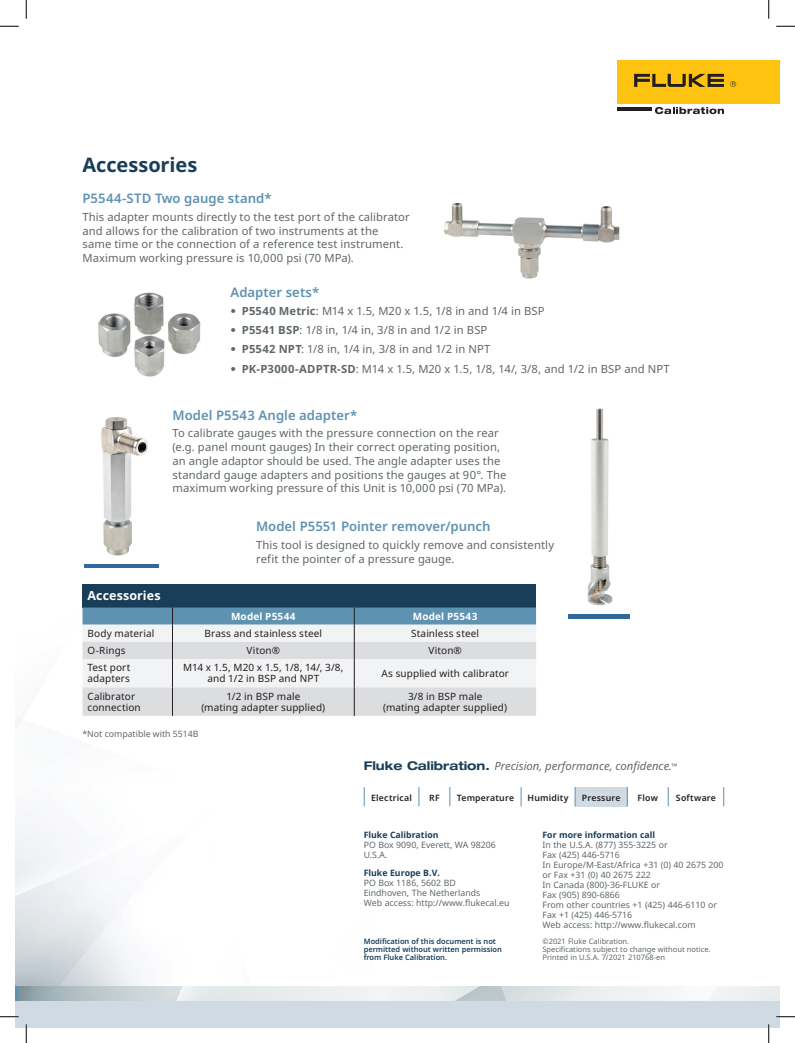
<style>
.page{position:relative;width:795px;height:1043px;background:#fff}
.page>*{position:absolute;margin:0;border:0;box-sizing:border-box;transform-origin:0 0}
.Specifications_heade{font:700 20px "Noto Sans";letter-spacing:-.005em;color:#193e58}
.Subhead_2{font:600 13.12px "Noto Sans";color:#5e92b1}
.Table_category_divid{font:700 12.5px "Noto Sans";letter-spacing:.005em;color:#fff}
.Body{font:11.25px/13.8px "Noto Sans";letter-spacing:.005em;color:#60676b}
.t1{font:italic 11.25px "Noto Sans";color:#60676b}
.Table_body_center_al{font:10px/11.2px "Noto Sans";letter-spacing:.01em;color:#231f20;text-align:center}
.Table_body_left_alig{font:10px/11.2px "Noto Sans";letter-spacing:.01em;color:#231f20}
.Table_spec_headers_c{font:700 10px "Noto Sans";letter-spacing:.015em;color:#fff}
.Sign_off_body{font:8.75px/10px "Noto Sans";color:#60676b}
.Sign_off_subheads{font:700 8.75px "Noto Sans";color:#193e58}
.t2{font:600 8.75px "Noto Sans";letter-spacing:.02em;color:#231f20}
.Image_caption___docu{font:8.75px "Noto Sans";color:#60676b}
.t3{font:7.5px/8.1px "Noto Sans";color:#60676b}
.Modification_copy{font:600 7.5px/8.1px "Noto Sans";letter-spacing:-.005em;color:#193e58}
.s1{font-family:"Helvetica Neue LT Pro";font-weight:700}
.s2{font-weight:700}
.s3{font-family:"Helvetica Neue LT Std";font-weight:700;font-style:normal;font-stretch:expanded;font-size:12px;color:#193e58}
.s4{font-size:7.5px}
</style>
<div class="page">
<img style="left:15px;top:567px;width:357px;height:419px">
<div style="left:618px;top:60px;width:162px;height:43px;background:#fec210"></div>
<svg style="left:634px;top:74px;width:90px;height:13px"></svg>
<svg style="left:730px;top:81px;width:6px;height:6px"></svg>
<hr style="left:618px;top:107px;width:34px;height:3px;background:#231f20">
<svg style="left:655px;top:107px;width:69px;height:7px"></svg>
<div style="left:82px;top:584px;width:454px;height:23px;background:#193e58"></div>
<svg style="left:82px;top:607px;width:454px;height:108px"></svg>
<img style="left:443px;top:203px;width:177px;height:76px">
<img style="left:98px;top:292px;width:103px;height:85px">
<svg style="left:84px;top:564px;width:75px;height:3px"></svg>
<img style="left:101px;top:417px;width:47px;height:139px">
<div style="left:569px;top:395px;width:61px;height:224px;background:#306a9c"></div>
<img style="left:569px;top:395px;width:61px;height:219px">
<div style="left:575px;top:787px;width:52px;height:19px;background:#d0dae3"></div>
<svg style="left:364px;top:787px;width:1px;height:19px"></svg>
<svg style="left:418px;top:787px;width:1px;height:19px"></svg>
<svg style="left:449px;top:787px;width:1px;height:19px"></svg>
<svg style="left:521px;top:787px;width:1px;height:19px"></svg>
<svg style="left:575px;top:787px;width:1px;height:19px"></svg>
<svg style="left:627px;top:787px;width:1px;height:19px"></svg>
<svg style="left:668px;top:787px;width:1px;height:19px"></svg>
<svg style="left:723px;top:787px;width:1px;height:19px"></svg>
<svg style="left:0;top:25px;width:19px;height:2px"></svg>
<svg style="left:776px;top:25px;width:19px;height:2px"></svg>
<svg style="left:25px;top:0;width:2px;height:19px"></svg>
<svg style="left:768px;top:0;width:2px;height:19px"></svg>
<svg style="left:0;top:986px;width:795px;height:56px"></svg>
<p class="Specifications_heade" style="left:82px;top:150px;width:116px">Accessories</p>
<p class="Subhead_2" style="left:82px;top:189px;width:191px">P5544-STD Two gauge stand*</p>
<p class="Body" style="left:82px;top:210px;width:329px">This adapter mounts directly to the test port of the calibrator and allows for the calibration of two instruments at the same time or the connection of a reference test instrument.<br>Maximum working pressure is 10,000 psi (70 MPa).</p>
<p class="Subhead_2" style="left:231px;top:283px;width:90px">Adapter sets*</p>
<p class="Body" style="left:231px;top:304px;width:315px"><span class="s1">•</span> <span class="s2">P5540 Metric</span>: M14 x 1.5, M20 x 1.5, 1/8 in and 1/4 in BSP</p>
<p class="Body" style="left:231px;top:323px;width:258px"><span class="s1">•</span> <span class="s2">P5541 BSP</span>: 1/8 in, 1/4 in, 3/8 in and 1/2 in BSP</p>
<p class="Body" style="left:231px;top:343px;width:261px"><span class="s1">•</span> <span class="s2">P5542 NPT</span>: 1/8 in, 1/4 in, 3/8 in and 1/2 in NPT</p>
<p class="Body" style="left:231px;top:362px;width:441px"><span class="s1">•</span> <span class="s2">PK-P3000-ADPTR-SD</span>: M14 x 1.5, M20 x 1.5, 1/8, 14/, 3/8, and 1/2 in BSP and NPT</p>
<p class="Subhead_2" style="left:172px;top:406px;width:186px">Model P5543 Angle adapter*</p>
<p class="Body" style="left:172px;top:426px;width:336px">To calibrate gauges with the pressure connection on the rear (e.g. panel mount gauges) In their correct operating position, an angle adaptor should be used. The angle adapter uses the standard gauge adapters and positions the gauges at 90°. The maximum working pressure of this Unit is 10,000 psi (70 MPa).</p>
<p class="Subhead_2" style="left:256px;top:517px;width:236px">Model P5551 Pointer remover/punch</p>
<p class="Body" style="left:256px;top:538px;width:299px">This tool is designed to quickly remove and consistently refit the pointer of a pressure gauge.</p>
<p class="Table_category_divid" style="left:88px;top:587px;width:75px">Accessories</p>
<p class="Table_spec_headers_c" style="left:231px;top:609px;width:66px">Model P5544</p>
<p class="Table_spec_headers_c" style="left:413px;top:609px;width:66px">Model P5543</p>
<p class="Table_body_left_alig" style="left:88px;top:628px;width:68px">Body material</p>
<p class="Table_body_center_al" style="left:205px;top:628px;width:119px">Brass and stainless steel</p>
<p class="Table_body_center_al" style="left:411px;top:628px;width:69px">Stainless steel</p>
<p class="Table_body_left_alig" style="left:88px;top:645px;width:40px">O-Rings</p>
<p class="Table_body_center_al" style="left:247px;top:645px;width:35px">Viton®</p>
<p class="Table_body_center_al" style="left:428px;top:645px;width:35px">Viton®</p>
<p class="Table_body_left_alig" style="left:88px;top:662px;width:44px">Test port adapters</p>
<p class="Table_body_center_al" style="left:183px;top:662px;width:162px">M14 x 1.5, M20 x 1.5, 1/8, 14/, 3/8, and 1/2 in BSP and NPT</p>
<p class="Table_body_center_al" style="left:381px;top:667px;width:129px">As supplied with calibrator</p>
<p class="Table_body_left_alig" style="left:88px;top:690px;width:55px">Calibrator connection</p>
<p class="Table_body_center_al" style="left:201px;top:690px;width:125px">1/2 in BSP male<br>(mating adapter supplied)</p>
<p class="Table_body_center_al" style="left:383px;top:690px;width:125px">3/8 in BSP male<br>(mating adapter supplied)</p>
<p class="Image_caption___docu" style="left:82px;top:727px;width:118px">*Not compatible with 5514B</p>
<p class="t1" style="left:364px;top:757px;width:315px"><span class="s3">Fluke Calibration.</span> Precision, performance, confidence.<span class="s4">™</span></p>
<p class="t2" style="left:371px;top:792px;width:42px">Electrical</p>
<p class="t2" style="left:429px;top:792px;width:12px">RF</p>
<p class="t2" style="left:457px;top:792px;width:59px">Temperature</p>
<p class="t2" style="left:528px;top:792px;width:42px">Humidity</p>
<p class="t2" style="left:582px;top:792px;width:40px">Pressure</p>
<p class="t2" style="left:638px;top:792px;width:22px">Flow</p>
<p class="t2" style="left:676px;top:792px;width:42px">Software</p>
<p class="Sign_off_subheads" style="left:364px;top:829px;width:76px">Fluke Calibration</p>
<p class="Sign_off_body" style="left:364px;top:840px;width:134px">PO Box 9090, Everett, WA 98206<br>U.S.A.</p>
<p class="Sign_off_subheads" style="left:364px;top:866px;width:78px">Fluke Europe B.V.</p>
<p class="Sign_off_body" style="left:364px;top:878px;width:147px">PO Box 1186, 5602 BD<br>Eindhoven, The Netherlands<br>Web access: http://www.flukecal.eu</p>
<p class="Modification_copy" style="left:364px;top:937px;width:140px">Modification of this document is not permitted without written permission from Fluke Calibration.</p>
<p class="Sign_off_subheads" style="left:542px;top:829px;width:114px">For more information call</p>
<p class="Sign_off_body" style="left:542px;top:840px;width:183px">In the U.S.A. (877) 355-3225 or<br>Fax (425) 446-5716<br>In Europe/M-East/Africa +31 (0) 40 2675 200 or Fax +31 (0) 40 2675 222<br>In Canada (800)-36-FLUKE or<br>Fax (905) 890-6866<br>From other countries +1 (425) 446-6110 or<br>Fax +1 (425) 446-5716<br>Web access: http://www.flukecal.com</p>
<p class="t3" style="left:542px;top:937px;width:170px">©2021 Fluke Calibration.<br>Specifications subject to change without notice.<br>Printed in U.S.A. 7/2021 210768-en</p>
</div>
